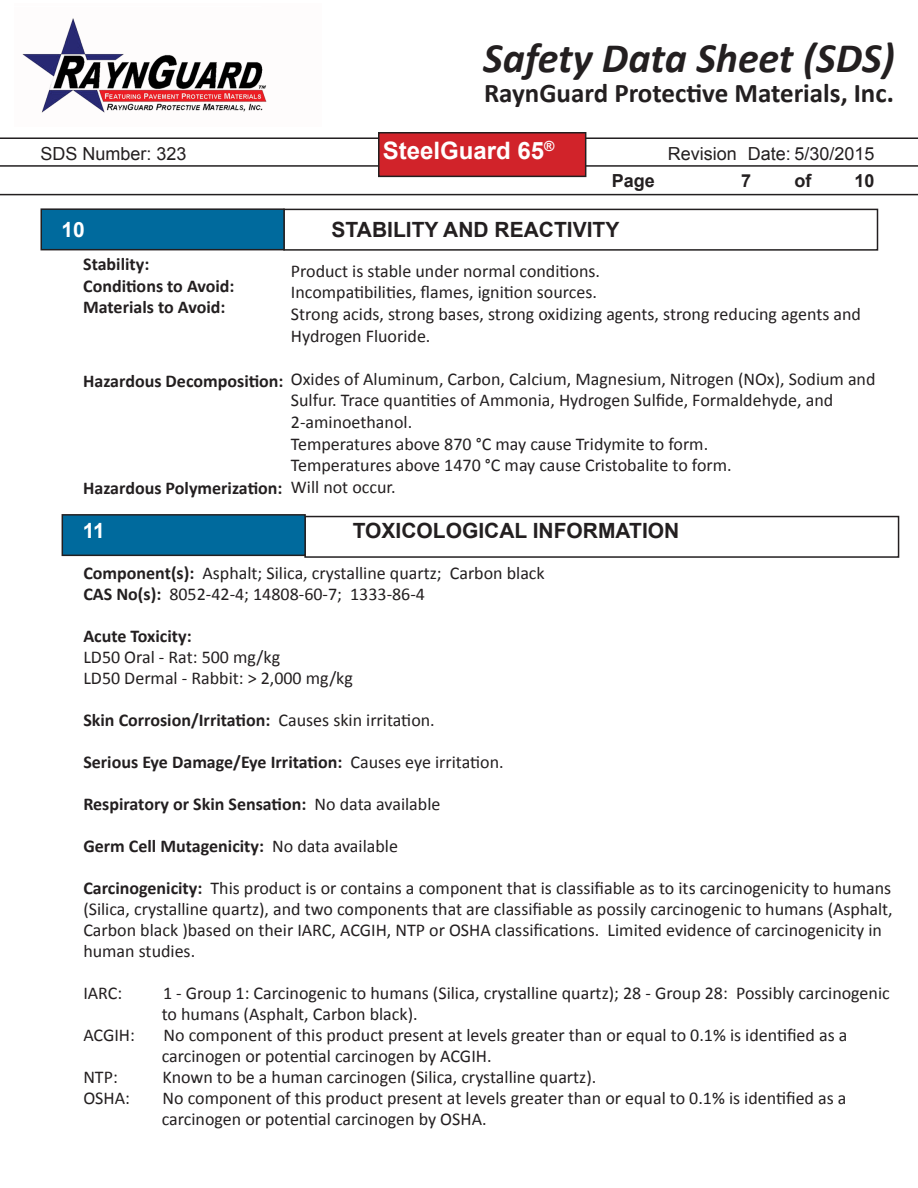
<style>
.page{position:relative;width:918px;height:1188px;background:#fff}
.page>*{position:absolute;margin:0;border:0;box-sizing:border-box;transform-origin:0 0}
.t1{font:italic 700 42px "Calibri";color:#231f20}
.t2{font:700 27px "Calibri";color:#231f20}
.t3{font:700 24px "Arial";color:#fff}
.t4{font:700 21px "Arial";color:#231f20}
.t5{font:700 21px "Arial";color:#fff}
.t6{font:18px/21px "Calibri";color:#231f20}
.t7{font:700 18px "Calibri";color:#231f20}
.t8{font:18px "Arial";color:#231f20}
.t9{font:700 18px "Arial";color:#231f20}
.s1{font-weight:700}
.s2{font-weight:400}
</style>
<div class="page">
<img style="left:22px;top:18px;width:245px;height:95px">
<hr style="left:0;top:137px;width:918px;height:2px;background:#231f20">
<hr style="left:0;top:165px;width:918px;height:2px;background:#231f20">
<hr style="left:0;top:194px;width:918px;height:1px;background:#231f20">
<div style="left:379px;top:133px;width:207px;height:43px;background:#d1232a"></div>
<div style="left:378px;top:132px;width:208px;height:45px;border:2px solid #231f20"></div>
<div style="left:283px;top:209px;width:595px;height:42px;border:2px solid #231f20"></div>
<div style="left:41px;top:209px;width:243px;height:41px;background:#006a9d"></div>
<div style="left:40px;top:208px;width:245px;height:42px;border:2px solid #231f20"></div>
<div style="left:304px;top:516px;width:595px;height:42px;border:2px solid #231f20"></div>
<div style="left:62px;top:515px;width:243px;height:40px;background:#006a9d"></div>
<div style="left:62px;top:514px;width:244px;height:42px;border:2px solid #231f20"></div>
<h1 class="t1" style="left:483px;top:31px;width:413px">Safety Data Sheet (SDS)</h1>
<h2 class="t2" style="left:484px;top:76px;width:411px">RaynGuard Protective Materials, Inc.</h2>
<h3 class="t3" style="left:383px;top:135px;width:173px">SteelGuard 65<sup>®</sup></h3>
<p class="t8" style="left:40px;top:141px;width:148px">SDS Number: 323</p>
<p class="t8" style="left:668px;top:141px;width:208px">Revision Date: 5/30/2015</p>
<p class="t9" style="left:612px;top:168px;width:45px">Page</p>
<p class="t9" style="left:741px;top:168px;width:12px">7</p>
<p class="t9" style="left:794px;top:168px;width:18px">of</p>
<p class="t9" style="left:854px;top:168px;width:22px">10</p>
<p class="t5" style="left:62px;top:216px;width:25px">10</p>
<p class="t4" style="left:332px;top:216px;width:289px">STABILITY AND REACTIVITY</p>
<p class="t7" style="left:83px;top:253px;width:68px">Stability:</p>
<p class="t7" style="left:83px;top:274px;width:153px">Conditions to Avoid:</p>
<p class="t7" style="left:83px;top:296px;width:144px">Materials to Avoid:</p>
<p class="t7" style="left:83px;top:370px;width:202px">Hazardous Decomposition:</p>
<p class="t7" style="left:83px;top:477px;width:201px">Hazardous Polymerization:</p>
<p class="t6" style="left:291px;top:260px;width:311px">Product is stable under normal conditions.</p>
<p class="t6" style="left:291px;top:282px;width:308px">Incompatibilities, flames, ignition sources.</p>
<p class="t6" style="left:291px;top:303px;width:572px;line-height:21.6px">Strong acids, strong bases, strong oxidizing agents, strong reducing agents and<br>Hydrogen Fluoride.</p>
<p class="t6" style="left:291px;top:368px;width:586px;line-height:21.6px">Oxides of Aluminum, Carbon, Calcium, Magnesium, Nitrogen (NOx), Sodium and<br>Sulfur. Trace quantities of Ammonia, Hydrogen Sulfide, Formaldehyde, and</p>
<p class="t6" style="left:291px;top:412px;width:123px">2-aminoethanol.</p>
<p class="t6" style="left:291px;top:433px;width:419px">Temperatures above 870 °C may cause Tridymite to form.</p>
<p class="t6" style="left:291px;top:455px;width:442px">Temperatures above 1470 °C may cause Cristobalite to form.</p>
<p class="t6" style="left:291px;top:476px;width:106px">Will not occur.</p>
<p class="t5" style="left:83px;top:517px;width:24px">11</p>
<p class="t4" style="left:353px;top:517px;width:328px">TOXICOLOGICAL INFORMATION</p>
<p class="t6" style="left:83px;top:563px;width:463px"><span class="s1">Component(s):</span> Asphalt; Silica, crystalline quartz; Carbon black</p>
<p class="t6" style="left:83px;top:584px;width:343px"><span class="s1">CAS No(s):</span> 8052-42-4; 14808-60-7; 1333-86-4</p>
<p class="t7" style="left:83px;top:625px;width:110px">Acute Toxicity:</p>
<p class="t6" style="left:83px;top:647px;width:198px">LD50 Oral - Rat: 500 mg/kg</p>
<p class="t6" style="left:83px;top:668px;width:271px">LD50 Dermal - Rabbit: &gt; 2,000 mg/kg</p>
<p class="t7" style="left:83px;top:709px;width:353px">Skin Corrosion/Irritation: <span class="s2">Causes skin irritation.</span></p>
<p class="t7" style="left:83px;top:751px;width:422px">Serious Eye Damage/Eye Irritation: <span class="s2">Causes eye irritation.</span></p>
<p class="t7" style="left:83px;top:793px;width:359px">Respiratory or Skin Sensation: <span class="s2">No data available</span></p>
<p class="t7" style="left:83px;top:835px;width:316px">Germ Cell Mutagenicity: <span class="s2">No data available</span></p>
<p class="t6" style="left:83px;top:878px;width:811px"><span class="s1">Carcinogenicity:</span> This product is or contains a component that is classifiable as to its carcinogenicity to humans (Silica, crystalline quartz), and two components that are classifiable as possily carcinogenic to humans (Asphalt, Carbon black )based on their IARC, ACGIH, NTP or OSHA classifications. Limited evidence of carcinogenicity in human studies.</p>
<p class="t6" style="left:83px;top:983px;width:40px">IARC:</p>
<p class="t6" style="left:162px;top:983px;width:730px">1 - Group 1: Carcinogenic to humans (Silica, crystalline quartz); 28 - Group 28: Possibly carcinogenic to humans (Asphalt, Carbon black).</p>
<p class="t6" style="left:83px;top:1025px;width:53px">ACGIH:</p>
<p class="t6" style="left:164px;top:1025px;width:685px">No component of this product present at levels greater than or equal to 0.1% is identified as a</p>
<p class="t6" style="left:162px;top:1046px;width:331px">carcinogen or potential carcinogen by ACGIH.</p>
<p class="t6" style="left:83px;top:1067px;width:36px">NTP:</p>
<p class="t6" style="left:163px;top:1067px;width:435px">Known to be a human carcinogen (Silica, crystalline quartz).</p>
<p class="t6" style="left:83px;top:1088px;width:48px">OSHA:</p>
<p class="t6" style="left:163px;top:1088px;width:685px">No component of this product present at levels greater than or equal to 0.1% is identified as a</p>
<p class="t6" style="left:162px;top:1109px;width:326px">carcinogen or potential carcinogen by OSHA.</p>
</div>
